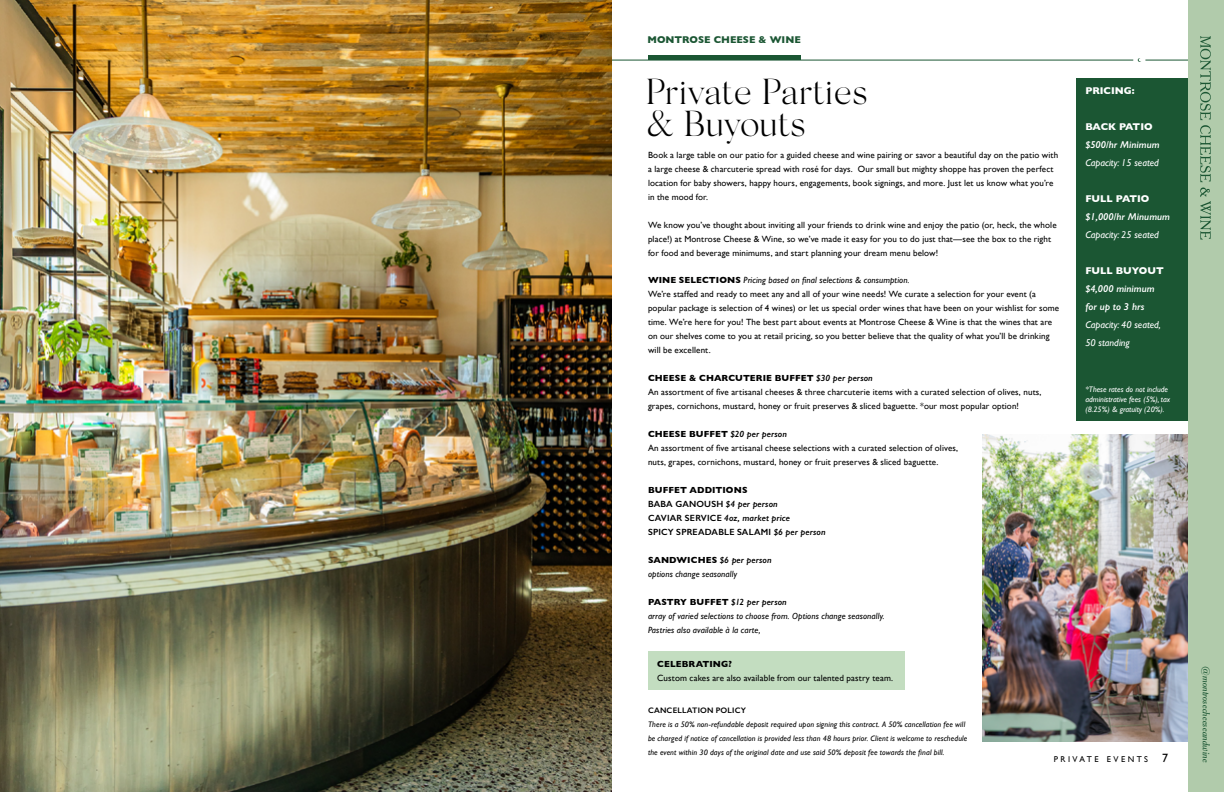
<style>
.page{position:relative;width:1224px;height:792px;background:#fff}
.page>*{position:absolute;margin:0;border:0;box-sizing:border-box;transform-origin:0 0}
.t1{font:300 36px/32px "Silk Serif";color:#000}
.t2{font:italic 10px/18px "Gill Sans";color:#fff}
.t3{font:italic 600 10px/18px "Gill Sans";color:#fff}
.t4{font:700 10px "Gill Sans";color:#fff}
.t5{font:italic 10px "Cheltenham BT";letter-spacing:.005em;color:#1b5633}
.t6{font:700 10px "Gill Sans";color:#1b5633}
.t7{font:9px/14px "Gill Sans";letter-spacing:.01em;color:#000101}
.t8{font:italic 9px/14px "Gill Sans";letter-spacing:.01em;color:#000101}
.t9{font:600 9px/14px "Gill Sans";letter-spacing:.02em;color:#000101}
.t10{font:700 9px "Gill Sans";letter-spacing:.015em;color:#000101}
.t11{font:8.4px "Gill Sans";letter-spacing:.29em;color:#000}
.t12{font:italic 8px/14px "Gill Sans";letter-spacing:.015em;color:#000}
.t13{font:italic 8px/10px "Gill Sans";color:#fff}
.t14{font:600 8px "Gill Sans";letter-spacing:.025em;color:#000}
.s1{font-weight:700}
.s2{font-style:italic}
.s3{font-weight:600;font-style:italic}
.s4{font-weight:700;font-style:normal}
.s5{font-weight:600}
.s6{font-size:12px}
</style>
<div class="page">
<img style="left:0;top:0;width:612px;height:792px">
<div style="left:1076px;top:78px;width:140px;height:343px;background:#1b5633"></div>
<hr style="left:1145px;top:60px;width:79px;height:1px;background:#1b5633">
<hr style="left:612px;top:60px;width:521px;height:1px;background:#1b5633">
<div style="left:648px;top:55px;width:153px;height:5px;background:#1b5633"></div>
<div style="left:648px;top:652px;width:256px;height:38px;background:#c3ddc0"></div>
<div style="left:1188px;top:0;width:36px;height:792px;background:#b1cbab"></div>
<svg style="left:1200px;top:36px;width:11px;height:146px"></svg>
<svg style="left:1200px;top:188px;width:11px;height:52px"></svg>
<img style="left:983px;top:435px;width:205px;height:307px">
<p class="t6" style="left:648px;top:32px;width:155px">MONTROSE CHEESE &amp; WINE</p>
<h1 class="t1" style="left:646px;top:76px;width:223px">Private Parties &amp; Buyouts</h1>
<p class="t7" style="left:648px;top:148px;width:412px">Book a large table on our patio for a guided cheese and wine pairing or savor a beautiful day on the patio with a large cheese &amp; charcuterie spread with rosé for days. Our small but mighty shoppe has proven the perfect location for baby showers, happy hours, engagements, book signings, and more. Just let us know what you’re in the mood for.</p>
<p class="t7" style="left:648px;top:218px;width:410px">We know you’ve thought about inviting all your friends to drink wine and enjoy the patio (or, heck, the whole place!) at Montrose Cheese &amp; Wine, so we’ve made it easy for you to do just that—see the box to the right for food and beverage minimums, and start planning your dream menu below!</p>
<p class="t7" style="left:648px;top:273px;width:413px"><span class="s1">WINE SELECTIONS</span> <span class="s2">Pricing based on final selections &amp; consumption.<br></span>We’re staffed and ready to meet any and all of your wine needs! We curate a selection for your event (a popular package is selection of 4 wines) or let us special order wines that have been on your wishlist for some time. We’re here for you! The best part about events at Montrose Cheese &amp; Wine is that the wines that are on our shelves come to you at retail pricing, so you better believe that the quality of what you’ll be drinking will be excellent.</p>
<p class="t7" style="left:648px;top:371px;width:395px"><span class="s1">CHEESE &amp; CHARCUTERIE BUFFET</span> <span class="s3">$30 per person<br></span>An assortment of five artisanal cheeses &amp; three charcuterie items with a curated selection of olives, nuts, grapes, cornichons, mustard, honey or fruit preserves &amp; sliced baguette. *our most popular option!</p>
<p class="t7" style="left:648px;top:427px;width:312px"><span class="s1">CHEESE BUFFET</span> <span class="s3">$20 per person<br></span>An assortment of five artisanal cheese selections with a curated selection of olives, nuts, grapes, cornichons, mustard, honey or fruit preserves &amp; sliced baguette.</p>
<p class="t9" style="left:648px;top:483px;width:179px"><span class="s1">BUFFET ADDITIONS<br></span>BABA GANOUSH <span class="s2">$4 per person<br></span>CAVIAR SERVICE <span class="s2">4oz, market price<br></span>SPICY SPREADABLE SALAMI <span class="s2">$6 per person</span></p>
<p class="t8" style="left:648px;top:553px;width:125px"><span class="s4">SANDWICHES</span> <span class="s5">$6 per person </span>options change seasonally</p>
<p class="t8" style="left:648px;top:595px;width:238px"><span class="s4">PASTRY BUFFET</span> <span class="s5">$12 per person<br></span>array of varied selections to choose from. Options change seasonally.<br>Pastries also available à la carte,</p>
<p class="t4" style="left:1085px;top:82px;width:51px">PRICING:</p>
<p class="t4" style="left:1085px;top:118px;width:69px">BACK PATIO</p>
<p class="t3" style="left:1085px;top:135px;width:76px">$500/hr Minimum</p>
<p class="t2" style="left:1085px;top:153px;width:75px">Capacity: 15 seated</p>
<p class="t4" style="left:1085px;top:190px;width:65px">FULL PATIO</p>
<p class="t3" style="left:1085px;top:207px;width:86px">$1,000/hr Minumum</p>
<p class="t2" style="left:1085px;top:225px;width:75px">Capacity: 25 seated</p>
<p class="t4" style="left:1085px;top:262px;width:80px">FULL BUYOUT</p>
<p class="t3" style="left:1085px;top:279px;width:71px">$4,000 minimum for up to 3 hrs</p>
<p class="t2" style="left:1085px;top:315px;width:77px">Capacity: 40 seated,<br>50 standing</p>
<p class="t13" style="left:1085px;top:384px;width:86px">*These rates do not include administrative fees (5%), tax (8.25%) &amp; gratuity (20%).</p>
<p class="t10" style="left:657px;top:657px;width:76px">CELEBRATING?</p>
<p class="t7" style="left:657px;top:671px;width:237px">Custom cakes are also available from our talented pastry team.</p>
<p class="t14" style="left:648px;top:705px;width:99px">CANCELLATION POLICY</p>
<p class="t12" style="left:648px;top:717px;width:321px">There is a 50% non-refundable deposit required upon signing this contract. A 50% cancellation fee will be charged if notice of cancellation is provided less than 48 hours prior. Client is welcome to reschedule the event within 30 days of the original date and use said 50% deposit fee towards the final bill.</p>
<p class="t11" style="left:1054px;top:755px;width:116px">PRIVATE EVENTS <span class="s6">7</span></p>
<p class="t5" style="left:1213px;top:666px;width:98px;rotate:90deg">@montrosecheeseandwine</p>
</div>
